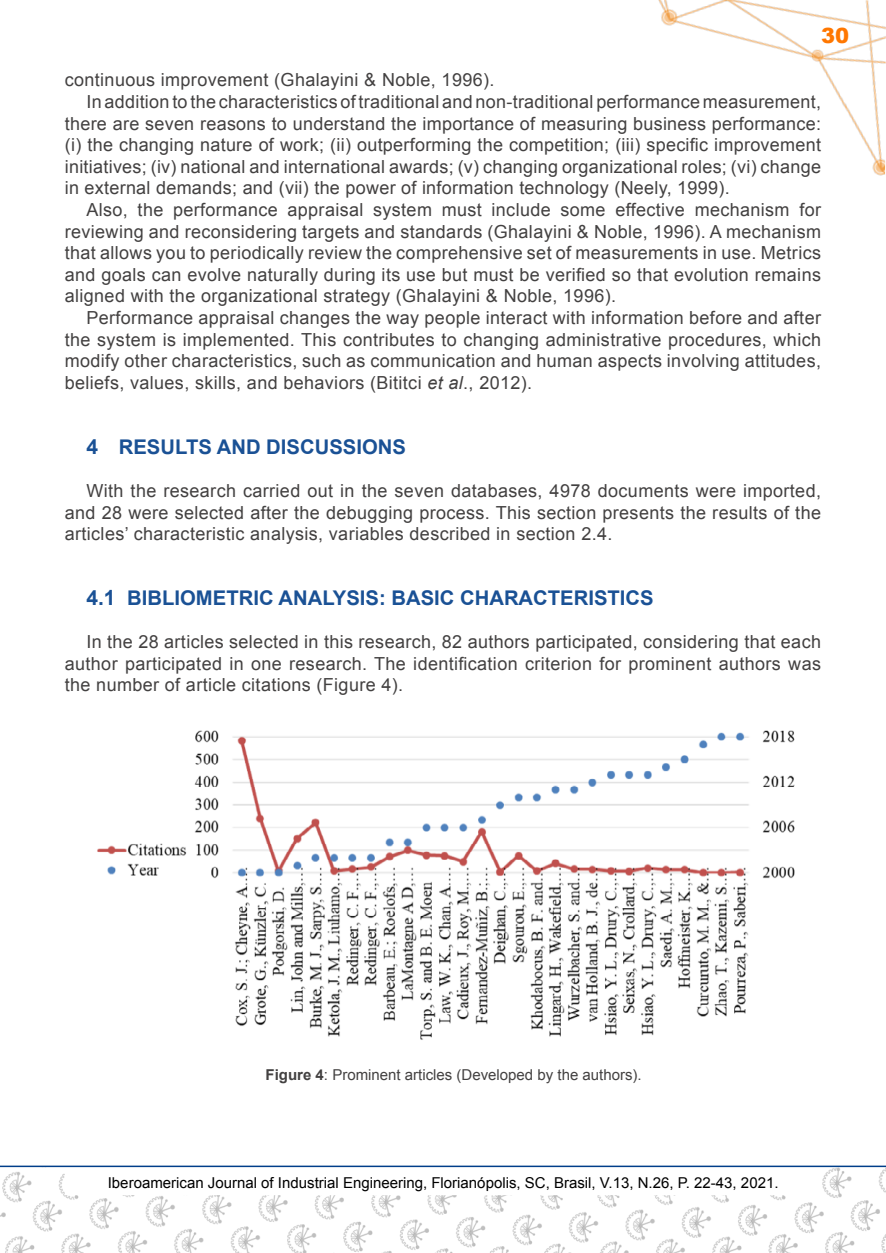
<style>
.page{position:relative;width:886px;height:1253px;background:#fff}
.page>*{position:absolute;margin:0;border:0;box-sizing:border-box;transform-origin:0 0}
.t1{font:900 21px "Arial";color:#f70}
.t2{font:700 20.25px "Arial";color:#1a5195}
.t3{font:18px/21.6px "Arial";letter-spacing:.02em;color:#434141;text-align:justify}
.t4{font:15px "Arial";color:#000}
.t5{font:15px "Arial";color:#434141}
.s1{font-style:italic}
.s2{font-size:21px}
.s3{font-weight:700}
</style>
<div class="page">
<img style="left:658px;top:0;width:228px;height:176px">
<img style="left:0;top:1167px;width:886px;height:86px">
<div style="left:65px;top:1165px;width:756px;height:30px;background:#fff;border:2px solid #fff"></div>
<hr style="left:0;top:1165px;width:886px;height:2px;background:#003e89">
<img style="left:97px;top:730px;width:698px;height:310px">
<p class="t1" style="left:821px;top:20px;width:30px">30</p>
<p class="t3" style="left:65px;top:69px;width:431px">continuous improvement (Ghalayini &amp; Noble, 1996).</p>
<p class="t3" style="left:86px;top:91px;width:736px">In addition to the characteristics of traditional and non-traditional performance measurement,</p>
<p class="t3" style="left:65px;top:113px;width:757px">there are seven reasons to understand the importance of measuring business performance:</p>
<p class="t3" style="left:65px;top:134px;width:757px">(i) the changing nature of work; (ii) outperforming the competition; (iii) specific improvement</p>
<p class="t3" style="left:65px;top:156px;width:757px">initiatives; (iv) national and international awards; (v) changing organizational roles; (vi) change</p>
<p class="t3" style="left:65px;top:177px;width:666px">in external demands; and (vii) the power of information technology (Neely, 1999).</p>
<p class="t3" style="left:86px;top:199px;width:736px">Also, the performance appraisal system must include some effective mechanism for</p>
<p class="t3" style="left:65px;top:221px;width:757px">reviewing and reconsidering targets and standards (Ghalayini &amp; Noble, 1996). A mechanism</p>
<p class="t3" style="left:65px;top:242px;width:757px">that allows you to periodically review the comprehensive set of measurements in use. Metrics</p>
<p class="t3" style="left:65px;top:264px;width:757px">and goals can evolve naturally during its use but must be verified so that evolution remains</p>
<p class="t3" style="left:65px;top:285px;width:552px">aligned with the organizational strategy (Ghalayini &amp; Noble, 1996).</p>
<p class="t3" style="left:86px;top:307px;width:736px">Performance appraisal changes the way people interact with information before and after</p>
<p class="t3" style="left:65px;top:329px;width:757px">the system is implemented. This contributes to changing administrative procedures, which</p>
<p class="t3" style="left:65px;top:350px;width:757px">modify other characteristics, such as communication and human aspects involving attitudes,</p>
<p class="t3" style="left:65px;top:372px;width:469px">beliefs, values, skills, and behaviors (Bititci <span class="s1">et al</span>., 2012).</p>
<p class="t2" style="left:86px;top:433px;width:321px"><span class="s2">4</span> RESULTS AND DISCUSSIONS</p>
<p class="t3" style="left:65px;top:480px;width:757px;text-indent:22px">With the research carried out in the seven databases, 4978 documents were imported, and 28 were selected after the debugging process. This section presents the results of the articles’ characteristic analysis, variables described in section 2.4.</p>
<p class="t2" style="left:86px;top:584px;width:568px"><span class="s2">4.1</span> BIBLIOMETRIC ANALYSIS: BASIC CHARACTERISTICS</p>
<p class="t3" style="left:65px;top:631px;width:757px;text-indent:22px">In the 28 articles selected in this research, 82 authors participated, considering that each author participated in one research. The identification criterion for prominent authors was the number of article citations (Figure 4).</p>
<p class="t5" style="left:265px;top:1065px;width:377px"><span class="s3">Figure 4</span>: Prominent articles (Developed by the authors).</p>
<p class="t4" style="left:108px;top:1173px;width:672px">Iberoamerican Journal of Industrial Engineering, Florianópolis, SC, Brasil, V.13, N.26, P. 22-43, 2021.</p>
</div>
